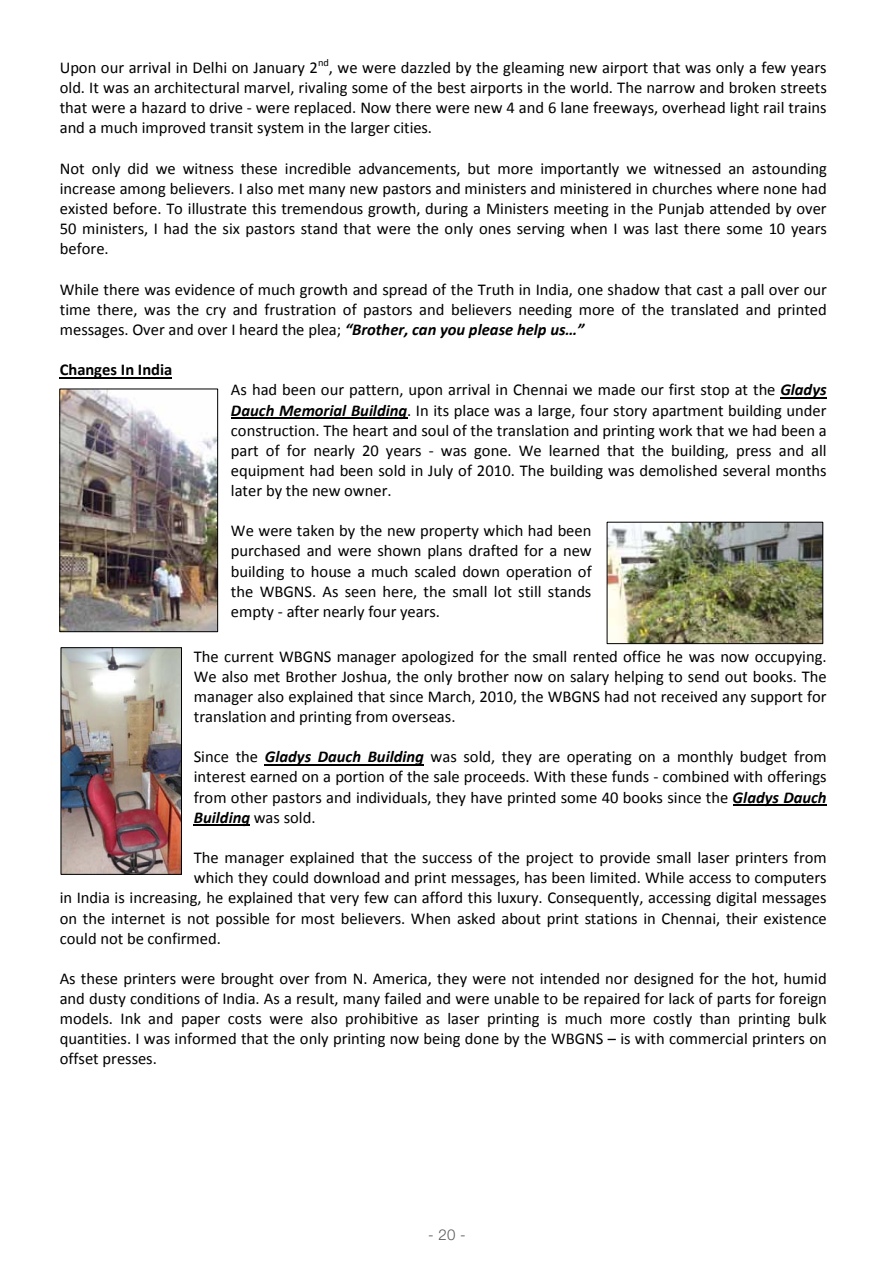
<style>
.page{position:relative;width:893px;height:1263px;background:#fff}
.page>*{position:absolute;margin:0;border:0;box-sizing:border-box;transform-origin:0 0}
.t1{font:16.5px/20.1px "Calibri";color:#000;text-align:justify}
.t2{font:700 16.5px "Calibri";letter-spacing:-.005em;color:#000}
.t3{font:300 15px "Helvetica Neue LT Pro";color:#58595b}
.t4{font:10.5px "Calibri";color:#000}
.s1{font-weight:700;font-style:italic}
</style>
<div class="page">
<img style="left:609px;top:524px;width:212px;height:118px">
<div style="left:607px;top:522px;width:216px;height:122px;border:1px solid #000"></div>
<img style="left:62px;top:391px;width:154px;height:239px">
<div style="left:60px;top:389px;width:158px;height:243px;border:1px solid #000"></div>
<img style="left:63px;top:649px;width:117px;height:223px">
<div style="left:61px;top:647px;width:121px;height:227px;border:1px solid #000"></div>
<hr style="left:60px;top:377px;width:112px;height:1px;background:#000">
<hr style="left:780px;top:397px;width:47px;height:1px;background:#000">
<hr style="left:231px;top:417px;width:176px;height:1px;background:#000">
<hr style="left:265px;top:764px;width:159px;height:1px;background:#000">
<hr style="left:733px;top:804px;width:94px;height:1px;background:#000">
<hr style="left:194px;top:824px;width:56px;height:2px;background:#000">
<p class="t1" style="left:60px;top:58px;width:260px">Upon our arrival in Delhi on January 2</p>
<p class="t4" style="left:318px;top:55px;width:12px">nd</p>
<p class="t1" style="left:60px;top:58px;width:768px;text-indent:269px">, we were dazzled by the gleaming new airport that was only a few years old. It was an architectural marvel, rivaling some of the best airports in the world. The narrow and broken streets that were a hazard to drive - were replaced. Now there were new 4 and 6 lane freeways, overhead light rail trains and a much improved transit system in the larger cities.</p>
<p class="t1" style="left:60px;top:158px;width:769px">Not only did we witness these incredible advancements, but more importantly we witnessed an astounding increase among believers. I also met many new pastors and ministers and ministered in churches where none had existed before. To illustrate this tremendous growth, during a Ministers meeting in the Punjab attended by over 50 ministers, I had the six pastors stand that were the only ones serving when I was last there some 10 years before.</p>
<p class="t1" style="left:60px;top:279px;width:769px">While there was evidence of much growth and spread of the Truth in India, one shadow that cast a pall over our time there, was the cry and frustration of pastors and believers needing more of the translated and printed messages. Over and over I heard the plea; <span class="s1">“Brother, can you please help us…”</span></p>
<p class="t2" style="left:60px;top:359px;width:114px">Changes In India</p>
<p class="t1" style="left:231px;top:380px;width:597px">As had been our pattern, upon arrival in Chennai we made our first stop at the <span class="s1">Gladys</span></p>
<p class="t1" style="left:231px;top:400px;width:597px"><span class="s1">Dauch Memorial Building</span>. In its place was a large, four story apartment building under construction. The heart and soul of the translation and printing work that we had been a part of for nearly 20 years - was gone. We learned that the building, press and all equipment had been sold in July of 2010. The building was demolished several months later by the new owner.</p>
<p class="t1" style="left:231px;top:521px;width:362px">We were taken by the new property which had been purchased and were shown plans drafted for a new building to house a much scaled down operation of the WBGNS. As seen here, the small lot still stands empty - after nearly four years.</p>
<p class="t1" style="left:194px;top:646px;width:634px">The current WBGNS manager apologized for the small rented office he was now occupying.<br>We also met Brother Joshua, the only brother now on salary helping to send out books. The manager also explained that since March, 2010, the WBGNS had not received any support for translation and printing from overseas.</p>
<p class="t1" style="left:194px;top:747px;width:634px">Since the <span class="s1">Gladys Dauch Building</span> was sold, they are operating on a monthly budget from interest earned on a portion of the sale proceeds. With these funds - combined with offerings from other pastors and individuals, they have printed some 40 books since the <span class="s1">Gladys Dauch Building</span> was sold.</p>
<p class="t1" style="left:194px;top:848px;width:634px">The manager explained that the success of the project to provide small laser printers from</p>
<p class="t1" style="left:194px;top:868px;width:634px">which they could download and print messages, has been limited. While access to computers</p>
<p class="t1" style="left:60px;top:888px;width:768px">in India is increasing, he explained that very few can afford this luxury. Consequently, accessing digital messages</p>
<p class="t1" style="left:60px;top:908px;width:768px">on the internet is not possible for most believers. When asked about print stations in Chennai, their existence</p>
<p class="t1" style="left:60px;top:928px;width:163px">could not be confirmed.</p>
<p class="t1" style="left:60px;top:968px;width:769px">As these printers were brought over from N. America, they were not intended nor designed for the hot, humid and dusty conditions of India. As a result, many failed and were unable to be repaired for lack of parts for foreign models. Ink and paper costs were also prohibitive as laser printing is much more costly than printing bulk quantities. I was informed that the only printing now being done by the WBGNS – is with commercial printers on offset presses.</p>
<p class="t3" style="left:428px;top:1226px;width:39px">- 20 -</p>
</div>
